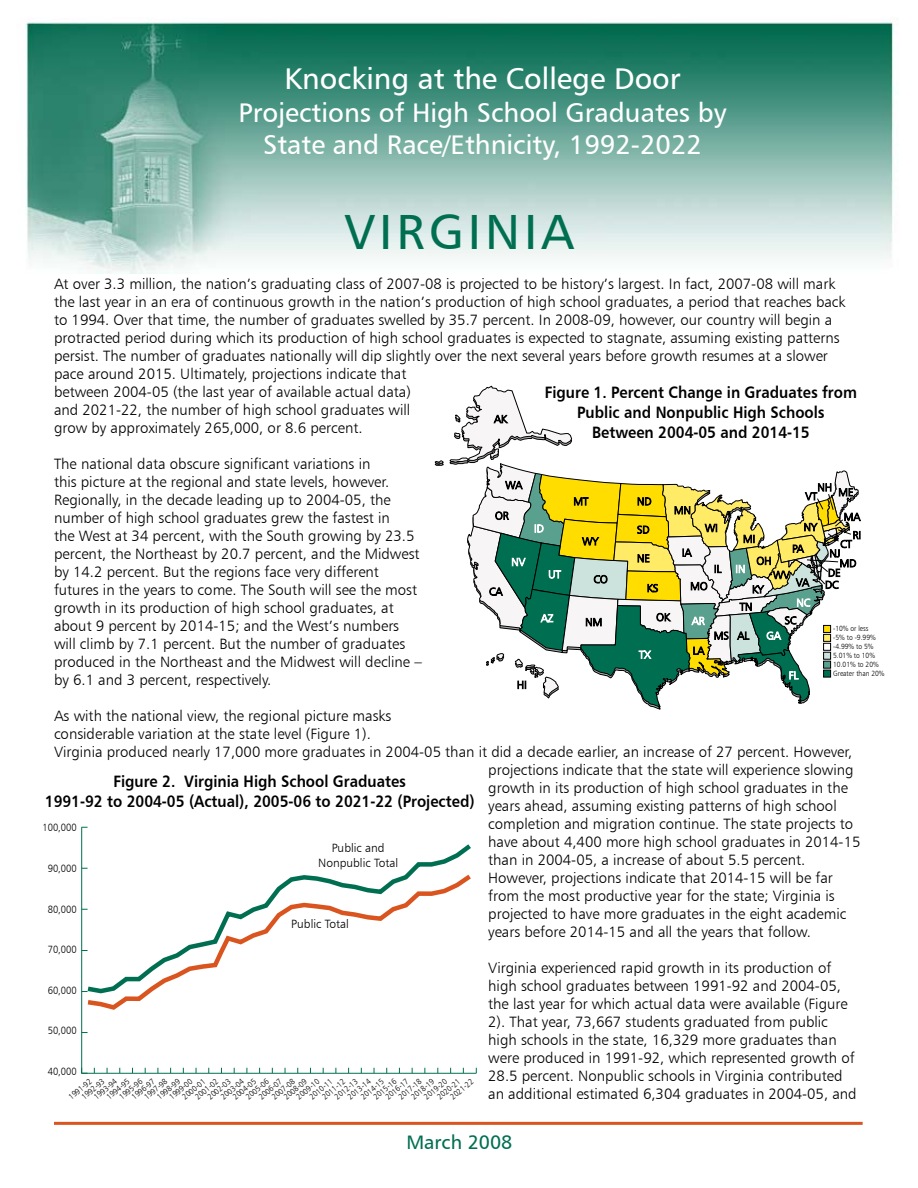
<style>
.page{position:relative;width:918px;height:1188px;background:#fff}
.page>*{position:absolute;margin:0;border:0;box-sizing:border-box;transform-origin:0 0}
.t1{font:49.5px "Humanist 777 BT Roman B";letter-spacing:.08em;color:#006f51}
.t2{font:30px "Humanist 777 BT Roman B";color:#fff}
.t3{font:27px/32.4px "Humanist 777 BT Roman B";color:#fff;text-align:center}
.t4{font:19.5px "Humanist 777 BT Roman B";color:#006f51}
.t5{font:16.5px/19.8px "Humanist 777 BT Bold B";color:#000;text-align:center;scale:.9 1}
.t6{font:15px/18px "Humanist 777 BT Light B";color:#000}
.t7{font:12px/14.4px "Humanist 777 BT Light B";color:#000;text-align:center}
.t8{font:10.5px "Humanist 777 BT Light B";color:#000;scale:.9 1}
.t9{font:8.25px "Humanist 777 BT Light B";color:#000;scale:.9 1}
.t10{font:7.5px/9px "Humanist 777 BT Light B";color:#000;scale:.9 1}
</style>
<div class="page">
<img style="left:25px;top:18px;width:873px;height:256px">
<svg style="left:434px;top:385px;width:427px;height:325px"></svg>
<hr style="left:54px;top:1122px;width:809px;height:3px;background:#d9541e">
<hr style="left:81px;top:1073px;width:395px;height:1px;background:#006f51">
<hr style="left:81px;top:827px;width:1px;height:246px;background:#006f51">
<svg style="left:81px;top:1068px;width:7px;height:6px"></svg>
<svg style="left:87px;top:996px;width:59px;height:14px"></svg>
<svg style="left:83px;top:844px;width:388px;height:152px"></svg>
<h2 class="t2" style="left:285px;top:60px;width:398px">Knocking at the College Door</h2>
<h3 class="t3" style="left:238px;top:96px;width:490px">Projections of High School Graduates by<br>State and Race/Ethnicity, 1992-2022</h3>
<h1 class="t1" style="left:344px;top:201px;width:231px">virginia</h1>
<p class="t6" style="left:54px;top:274px;width:793px">At over 3.3 million, the nation’s graduating class of 2007-08 is projected to be history’s largest. In fact, 2007-08 will mark the last year in an era of continuous growth in the nation’s production of high school graduates, a period that reaches back to 1994. Over that time, the number of graduates swelled by 35.7 percent. In 2008-09, however, our country will begin a protracted period during which its production of high school graduates is expected to stagnate, assuming existing patterns persist. The number of graduates nationally will dip slightly over the next several years before growth resumes at a slower pace around 2015. Ultimately, projections indicate that<br>between 2004-05 (the last year of available actual data)<br>and 2021-22, the number of high school graduates will<br>grow by approximately 265,000, or 8.6 percent.</p>
<p class="t6" style="left:54px;top:454px;width:369px">The national data obscure significant variations in<br>this picture at the regional and state levels, however.<br>Regionally, in the decade leading up to 2004-05, the number of high school graduates grew the fastest in<br>the West at 34 percent, with the South growing by 23.5 percent, the Northeast by 20.7 percent, and the Midwest by 14.2 percent. But the regions face very different futures in the years to come. The South will see the most growth in its production of high school graduates, at about 9 percent by 2014-15; and the West’s numbers will climb by 7.1 percent. But the number of graduates produced in the Northeast and the Midwest will decline – by 6.1 and 3 percent, respectively.</p>
<p class="t6" style="left:54px;top:706px;width:339px">As with the national view, the regional picture masks</p>
<p class="t6" style="left:54px;top:724px;width:318px">considerable variation at the state level (Figure 1).</p>
<p class="t6" style="left:54px;top:742px;width:800px">Virginia produced nearly 17,000 more graduates in 2004-05 than it did a decade earlier, an increase of 27 percent. However,</p>
<p class="t6" style="left:488px;top:760px;width:367px">projections indicate that the state will experience slowing</p>
<p class="t6" style="left:488px;top:778px;width:361px">growth in its production of high school graduates in the</p>
<p class="t6" style="left:488px;top:796px;width:350px">years ahead, assuming existing patterns of high school</p>
<p class="t6" style="left:488px;top:814px;width:366px">completion and migration continue. The state projects to</p>
<p class="t6" style="left:488px;top:832px;width:374px">have about 4,400 more high school graduates in 2014-15</p>
<p class="t6" style="left:488px;top:850px;width:319px">than in 2004-05, a increase of about 5.5 percent.</p>
<p class="t6" style="left:488px;top:868px;width:346px">However, projections indicate that 2014-15 will be far</p>
<p class="t6" style="left:488px;top:886px;width:348px">from the most productive year for the state; Virginia is</p>
<p class="t6" style="left:488px;top:904px;width:360px">projected to have more graduates in the eight academic</p>
<p class="t6" style="left:488px;top:922px;width:324px">years before 2014-15 and all the years that follow.</p>
<p class="t6" style="left:488px;top:958px;width:370px">Virginia experienced rapid growth in its production of high school graduates between 1991-92 and 2004-05, the last year for which actual data were available (Figure 2). That year, 73,667 students graduated from public high schools in the state, 16,329 more graduates than were produced in 1991-92, which represented growth of 28.5 percent. Nonpublic schools in Virginia contributed an additional estimated 6,304 graduates in 2004-05, and</p>
<p class="t5" style="left:545px;top:382px;width:348px">Figure 1. Percent Change in Graduates from<br>Public and Nonpublic High Schools<br>Between 2004-05 and 2014-15</p>
<p class="t10" style="left:833px;top:624px;width:59px">-10% or less<br>-5% to -9.99% -4.99% to 5%<br>5.01% to 10%<br>10.01% to 20%<br>Greater than 20%</p>
<p class="t5" style="left:45px;top:771px;width:479px">Figure 2. Virginia High School Graduates<br>1991-92 to 2004-05 (Actual), 2005-06 to 2021-22 (Projected)</p>
<p class="t8" style="left:42px;top:821px;width:40px">100,000</p>
<p class="t8" style="left:48px;top:862px;width:34px">90,000</p>
<p class="t8" style="left:48px;top:902px;width:34px">80,000</p>
<p class="t8" style="left:48px;top:943px;width:34px">70,000</p>
<p class="t8" style="left:48px;top:984px;width:34px">60,000</p>
<p class="t8" style="left:48px;top:1024px;width:34px">50,000</p>
<p class="t8" style="left:48px;top:1065px;width:34px">40,000</p>
<p class="t9" style="left:66px;top:1094px;width:32px;rotate:-40deg">1991-92</p>
<p class="t7" style="left:318px;top:841px;width:82px">Public and<br>Nonpublic Total</p>
<p class="t7" style="left:291px;top:916px;width:59px">Public Total</p>
<p class="t9" style="left:346px;top:1094px;width:32px;rotate:-40deg">2013-14</p>
<p class="t9" style="left:219px;top:1094px;width:32px;rotate:-40deg">2003-04</p>
<p class="t9" style="left:92px;top:1094px;width:32px;rotate:-40deg">1993-94</p>
<p class="t9" style="left:244px;top:1094px;width:32px;rotate:-40deg">2005-06</p>
<p class="t9" style="left:117px;top:1094px;width:32px;rotate:-40deg">1995-96</p>
<p class="t9" style="left:371px;top:1094px;width:32px;rotate:-40deg">2015-16</p>
<p class="t9" style="left:270px;top:1094px;width:32px;rotate:-40deg">2007-08</p>
<p class="t9" style="left:282px;top:1094px;width:32px;rotate:-40deg">2008-09</p>
<p class="t9" style="left:396px;top:1094px;width:32px;rotate:-40deg">2017-18</p>
<p class="t9" style="left:142px;top:1094px;width:32px;rotate:-40deg">1997-98</p>
<p class="t9" style="left:155px;top:1094px;width:32px;rotate:-40deg">1998-99</p>
<p class="t9" style="left:409px;top:1094px;width:32px;rotate:-40deg">2018-19</p>
<p class="t9" style="left:294px;top:1094px;width:32px;rotate:-40deg">2009-10</p>
<p class="t9" style="left:167px;top:1094px;width:32px;rotate:-40deg">1999-00</p>
<p class="t9" style="left:422px;top:1094px;width:32px;rotate:-40deg">2019-20</p>
<p class="t9" style="left:231px;top:1094px;width:32px;rotate:-40deg">2004-05</p>
<p class="t9" style="left:104px;top:1094px;width:32px;rotate:-40deg">1994-95</p>
<p class="t9" style="left:359px;top:1094px;width:32px;rotate:-40deg">2014-15</p>
<p class="t9" style="left:320px;top:1094px;width:32px;rotate:-40deg">2011-12</p>
<p class="t9" style="left:257px;top:1094px;width:32px;rotate:-40deg">2006-07</p>
<p class="t9" style="left:193px;top:1094px;width:32px;rotate:-40deg">2001-02</p>
<p class="t9" style="left:130px;top:1094px;width:32px;rotate:-40deg">1996-97</p>
<p class="t9" style="left:383px;top:1094px;width:32px;rotate:-40deg">2016-17</p>
<p class="t9" style="left:333px;top:1094px;width:32px;rotate:-40deg">2012-13</p>
<p class="t9" style="left:448px;top:1094px;width:32px;rotate:-40deg">2021-22</p>
<p class="t9" style="left:79px;top:1094px;width:32px;rotate:-40deg">1992-93</p>
<p class="t9" style="left:205px;top:1094px;width:32px;rotate:-40deg">2002-03</p>
<p class="t9" style="left:307px;top:1094px;width:32px;rotate:-40deg">2010-11</p>
<p class="t9" style="left:180px;top:1094px;width:32px;rotate:-40deg">2000-01</p>
<p class="t9" style="left:435px;top:1094px;width:32px;rotate:-40deg">2020-21</p>
<h3 class="t4" style="left:406px;top:1130px;width:108px">March 2008</h3>
</div>
